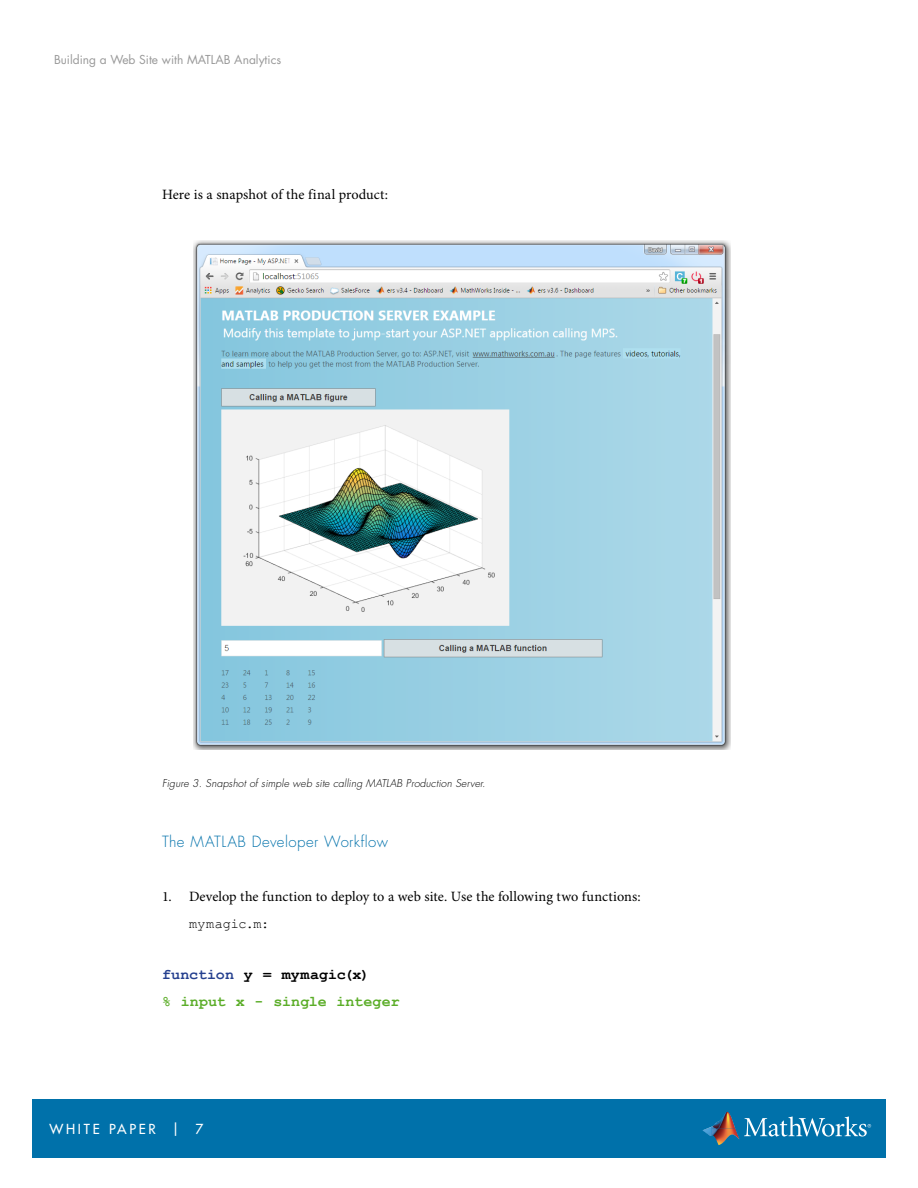
<style>
.page{position:relative;width:918px;height:1188px;background:#fff}
.page>*{position:absolute;margin:0;border:0;box-sizing:border-box;transform-origin:0 0}
.t1{font:700 15px/27px "Courier New";letter-spacing:.005em;color:#5bad28}
.t2{font:300 15px "Futura Std";letter-spacing:.03em;color:#0071aa}
.t3{font:14.25px "Minion Pro";color:#000}
.t4{font:500 13.5px "Futura Std";letter-spacing:.2em;color:#fff}
.t5{font:13.5px "Courier New";letter-spacing:.005em;color:#000}
.t6{font:12px "Futura Std";color:#999}
.t7{font:italic 300 10.5px "Futura Std";letter-spacing:.01em;color:#000}
.s1{color:#25408f}
.s2{color:#000}
</style>
<div class="page">
<div style="left:32px;top:1099px;width:854px;height:59px;background:#0071aa"></div>
<img style="left:712px;top:1112px;width:23px;height:16px">
<svg style="left:703px;top:1127px;width:9px;height:9px"></svg>
<img style="left:712px;top:1128px;width:27px;height:17px">
<svg style="left:744px;top:1116px;width:127px;height:21px"></svg>
<img style="left:194px;top:241px;width:537px;height:508px">
<p class="t6" style="left:54px;top:52px;width:229px">Building a Web Site with MATLAB Analytics</p>
<p class="t3" style="left:162px;top:186px;width:228px">Here is a snapshot of the final product:</p>
<p class="t7" style="left:162px;top:776px;width:325px">Figure 3. Snapshot of simple web site calling MATLAB Production Server.</p>
<p class="t2" style="left:162px;top:832px;width:228px">The MATLAB Developer Workflow</p>
<p class="t3" style="left:162px;top:888px;width:480px">1. Develop the function to deploy to a web site. Use the following two functions:</p>
<p class="t5" style="left:189px;top:915px;width:82px">mymagic.m:</p>
<p class="t1" style="left:162px;top:961px;width:239px"><span class="s1">function</span> <span class="s2">y = mymagic(x)<br></span>% input x - single integer</p>
<p class="t4" style="left:50px;top:1121px;width:155px">WHITE PAPER | 7</p>
</div>
